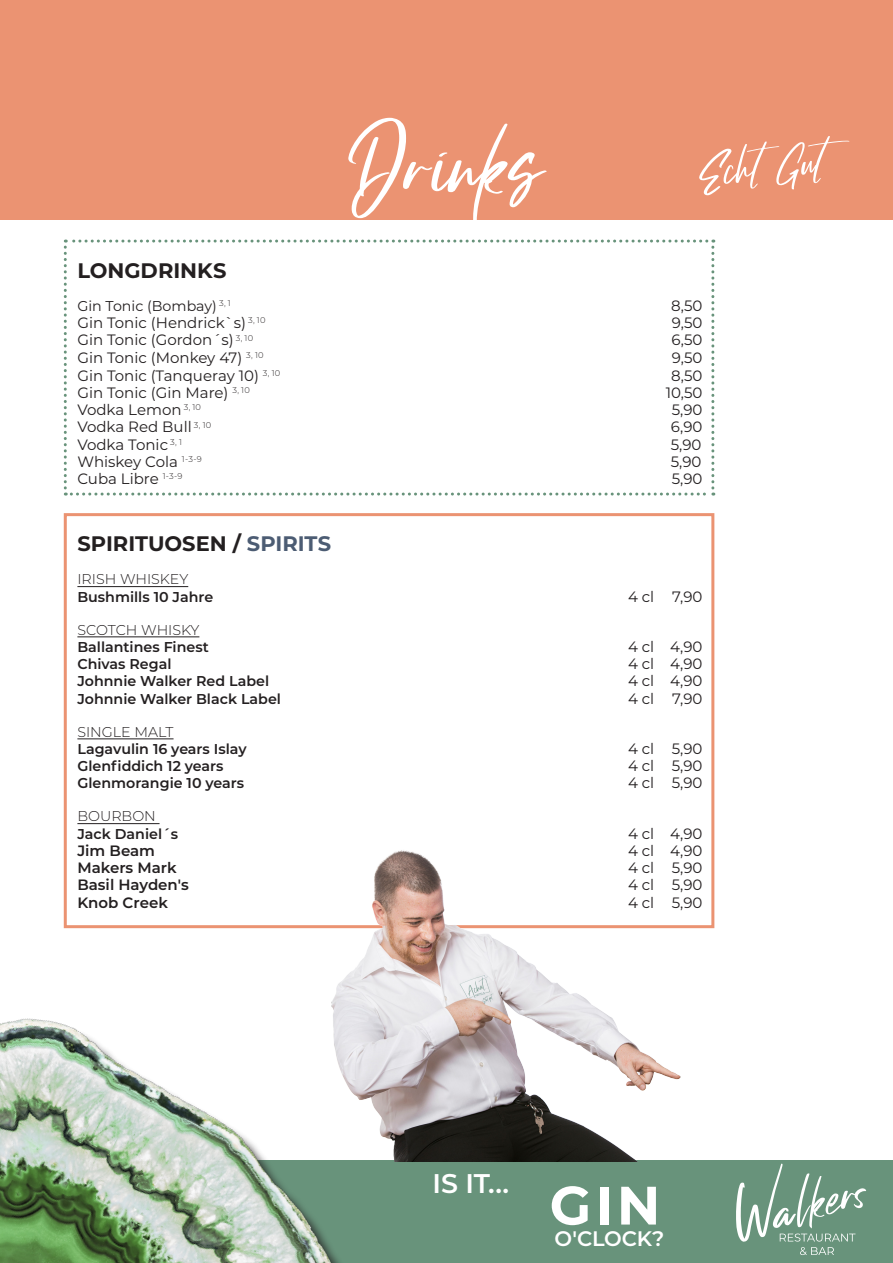
<style>
.page{position:relative;width:893px;height:1263px;background:#fff}
.page>*{position:absolute;margin:0;border:0;box-sizing:border-box;transform-origin:0 0}
.Headline_Speisen_Hea{font:64.5px "Hollanda";color:#fff}
.Gericht_Beschreibung{font:700 54px "Montserrat";color:#fff}
.Gericht_Beschreibung-2{font:600 27px "Montserrat";color:#fff}
.Absatzformat_1{font:700 21px "Montserrat";color:#231f20}
.Gericht_Beschreibung-3{font:600 21px "Montserrat";letter-spacing:-.01em;color:#fff}
.Gericht{font:15px "Montserrat";color:#231f20}
.Gericht-2{font:600 15px "Montserrat";color:#231f20}
.Gericht_erste_Zeile{font:15px "Montserrat";color:#231f20}
.Gericht-3{font:600 14.25px "Montserrat";color:#231f20}
.Gericht-4{font:300 14.25px "Montserrat";color:#231f20}
.Gericht_erste_Zeile-2{font:14.25px "Montserrat";color:#231f20}
.Gericht_erste_Zeile-3{font:300 14.25px "Montserrat";color:#231f20}
.s1{color:#4c5c73}
</style>
<div class="page">
<div style="left:0;top:1160px;width:893px;height:103px;background:#68937b"></div>
<svg style="left:736px;top:1164px;width:130px;height:91px"></svg>
<div style="left:0;top:104px;width:893px;height:115px;background:#eb9372"></div>
<img style="left:0;top:1018px;width:340px;height:245px">
<div style="left:0;top:0;width:893px;height:115px;background:#eb9372"></div>
<svg style="left:699px;top:136px;width:150px;height:59px"></svg>
<svg style="left:64px;top:240px;width:650px;height:255px"></svg>
<hr style="left:77px;top:586px;width:111px;height:1px;background:#231f20">
<hr style="left:77px;top:636px;width:122px;height:1px;background:#231f20">
<hr style="left:77px;top:738px;width:97px;height:1px;background:#231f20">
<hr style="left:77px;top:823px;width:83px;height:1px;background:#231f20">
<div style="left:64px;top:513px;width:650px;height:415px;border:3px solid #eb9372"></div>
<img style="left:315px;top:831px;width:400px;height:330px">
<p class="Headline_Speisen_Hea" style="left:349px;top:156px;width:196px">Drinks</p>
<p class="Absatzformat_1" style="left:77px;top:255px;width:150px">LONGDRINKS</p>
<p class="Gericht_erste_Zeile-2" style="left:77px;top:296px;width:155px">Gin Tonic (Bombay) <sup>3,</sup> <sup>1</sup></p>
<p class="Gericht_erste_Zeile" style="left:671px;top:295px;width:33px">8,50</p>
<p class="Gericht" style="left:77px;top:312px;width:190px">Gin Tonic (Hendrick`s) <sup>3,</sup> <sup>10</sup></p>
<p class="Gericht" style="left:672px;top:312px;width:32px">9,50</p>
<p class="Gericht" style="left:77px;top:330px;width:177px">Gin Tonic (Gordon´s) <sup>3,</sup> <sup>10</sup></p>
<p class="Gericht" style="left:672px;top:330px;width:32px">6,50</p>
<p class="Gericht" style="left:77px;top:347px;width:188px">Gin Tonic (Monkey 47) <sup>3,</sup> <sup>10</sup></p>
<p class="Gericht" style="left:672px;top:347px;width:32px">9,50</p>
<p class="Gericht" style="left:77px;top:365px;width:204px">Gin Tonic (Tanqueray 10) <sup>3,</sup> <sup>10</sup></p>
<p class="Gericht" style="left:671px;top:365px;width:33px">8,50</p>
<p class="Gericht" style="left:77px;top:382px;width:174px">Gin Tonic (Gin Mare) <sup>3,</sup> <sup>10</sup></p>
<p class="Gericht" style="left:666px;top:382px;width:38px">10,50</p>
<p class="Gericht" style="left:77px;top:399px;width:125px">Vodka Lemon <sup>3,</sup> <sup>10</sup></p>
<p class="Gericht" style="left:672px;top:399px;width:32px">5,90</p>
<p class="Gericht" style="left:77px;top:417px;width:135px">Vodka Red Bull <sup>3,</sup> <sup>10</sup></p>
<p class="Gericht" style="left:671px;top:417px;width:33px">6,90</p>
<p class="Gericht" style="left:77px;top:434px;width:106px">Vodka Tonic <sup>3,</sup> <sup>1</sup></p>
<p class="Gericht" style="left:671px;top:434px;width:32px">5,90</p>
<p class="Gericht" style="left:77px;top:451px;width:126px">Whiskey Cola <sup>1-3-9</sup></p>
<p class="Gericht" style="left:671px;top:451px;width:32px">5,90</p>
<p class="Gericht" style="left:77px;top:468px;width:107px">Cuba Libre <sup>1-3-9</sup></p>
<p class="Gericht" style="left:672px;top:468px;width:32px">5,90</p>
<p class="Absatzformat_1" style="left:77px;top:529px;width:255px">SPIRITUOSEN / <span class="s1">SPIRITS</span></p>
<p class="Gericht_erste_Zeile-3" style="left:77px;top:570px;width:112px">IRISH WHISKEY</p>
<p class="Gericht-3" style="left:77px;top:586px;width:137px">Bushmills 10 Jahre</p>
<p class="Gericht" style="left:628px;top:586px;width:76px">4 cl 7,90</p>
<p class="Gericht-4" style="left:77px;top:620px;width:123px">SCOTCH WHISKY</p>
<p class="Gericht-3" style="left:77px;top:637px;width:133px">Ballantines Finest</p>
<p class="Gericht" style="left:628px;top:636px;width:76px">4 cl 4,90</p>
<p class="Gericht-3" style="left:77px;top:654px;width:96px">Chivas Regal</p>
<p class="Gericht" style="left:628px;top:653px;width:76px">4 cl 4,90</p>
<p class="Gericht-3" style="left:77px;top:671px;width:193px">Johnnie Walker Red Label</p>
<p class="Gericht" style="left:628px;top:671px;width:76px">4 cl 4,90</p>
<p class="Gericht-3" style="left:77px;top:688px;width:205px">Johnnie Walker Black Label</p>
<p class="Gericht" style="left:628px;top:688px;width:76px">4 cl 7,90</p>
<p class="Gericht-4" style="left:77px;top:722px;width:98px">SINGLE MALT</p>
<p class="Gericht-3" style="left:77px;top:739px;width:171px">Lagavulin 16 years Islay</p>
<p class="Gericht" style="left:628px;top:738px;width:76px">4 cl 5,90</p>
<p class="Gericht-3" style="left:77px;top:756px;width:148px">Glenfiddich 12 years</p>
<p class="Gericht" style="left:628px;top:755px;width:76px">4 cl 5,90</p>
<p class="Gericht-3" style="left:77px;top:773px;width:168px">Glenmorangie 10 years</p>
<p class="Gericht" style="left:628px;top:773px;width:76px">4 cl 5,90</p>
<p class="Gericht-4" style="left:77px;top:807px;width:80px">BOURBON</p>
<p class="Gericht-3" style="left:77px;top:823px;width:102px">Jack Daniel´s</p>
<p class="Gericht" style="left:628px;top:823px;width:76px">4 cl 4,90</p>
<p class="Gericht-2" style="left:77px;top:840px;width:79px">Jim Beam</p>
<p class="Gericht" style="left:628px;top:840px;width:76px">4 cl 4,90</p>
<p class="Gericht-2" style="left:77px;top:857px;width:101px">Makers Mark</p>
<p class="Gericht" style="left:628px;top:857px;width:76px">4 cl 5,90</p>
<p class="Gericht-2" style="left:77px;top:874px;width:113px">Basil Hayden's</p>
<p class="Gericht" style="left:628px;top:875px;width:76px">4 cl 5,90</p>
<p class="Gericht-2" style="left:77px;top:892px;width:92px">Knob Creek</p>
<p class="Gericht" style="left:628px;top:892px;width:76px">4 cl 5,90</p>
<p class="Gericht_Beschreibung-2" style="left:432px;top:1164px;width:78px">IS IT...</p>
<p class="Gericht_Beschreibung" style="left:550px;top:1166px;width:112px">GIN</p>
<p class="Gericht_Beschreibung-3" style="left:555px;top:1224px;width:111px">O'CLOCK?</p>
</div>
